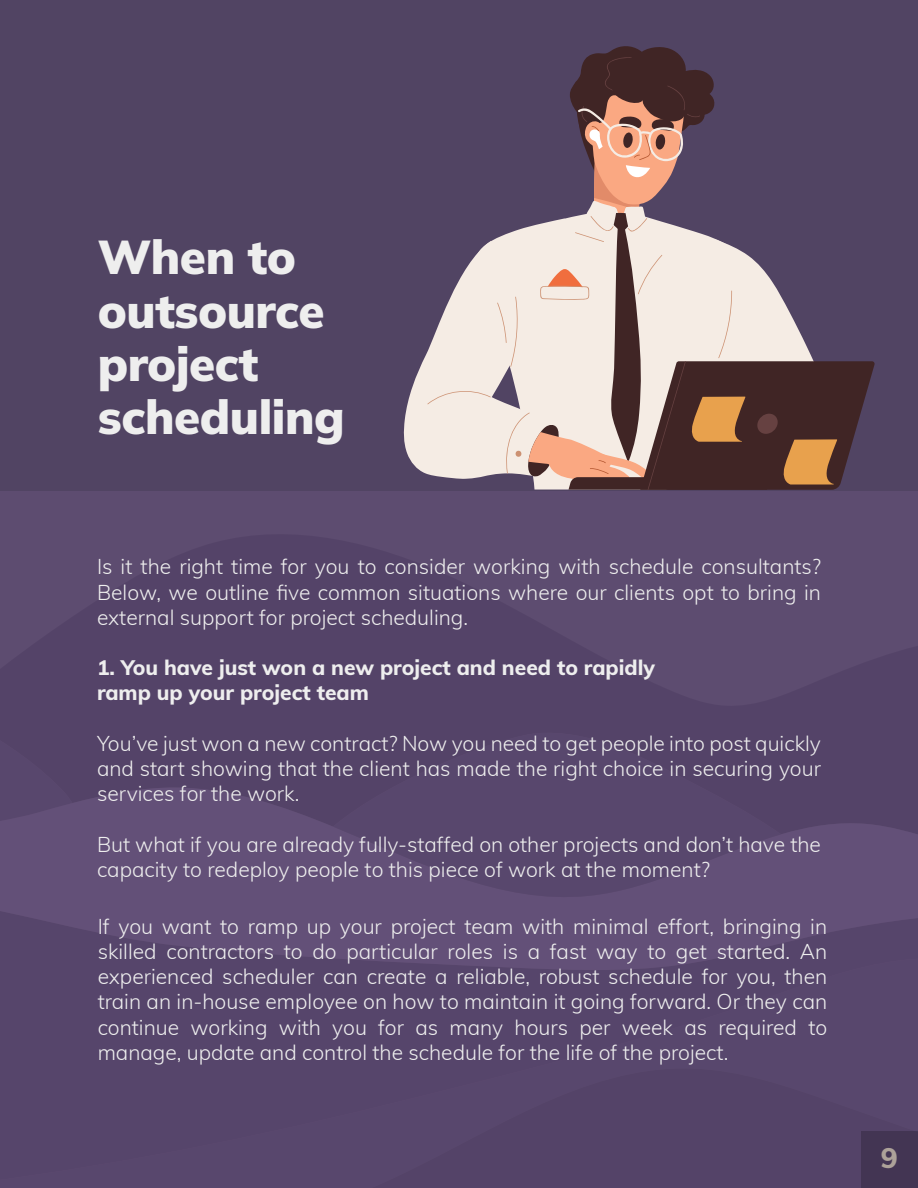
<style>
.page{position:relative;width:918px;height:1188px;background:#5d4c70}
.page>*{position:absolute;margin:0;border:0;box-sizing:border-box;transform-origin:0 0}
.t1{font:900 47.4px/53.1px "Mulish";letter-spacing:-.01em;color:#eee}
.t2{font:800 28.2px "Muli";color:#ada299}
.t3{font:300 21px/25.2px "Muli";color:#eee;text-align:justify}
.t4{font:800 21px/25.2px "Muli";color:#eee}
</style>
<div class="page">
<div style="left:0;top:0;width:918px;height:490px;background:#514463"></div>
<svg style="left:403px;top:46px;width:472px;height:444px"></svg>
<div style="left:862px;top:1132px;width:56px;height:56px;background:#433553"></div>
<h1 class="t1" style="left:98px;top:230px;width:248px">When to outsource project scheduling</h1>
<p class="t3" style="left:97px;top:553px;width:726px">Is it the right time for you to consider working with schedule consultants?<br>Below, we outline five common situations where our clients opt to bring in external support for project scheduling.</p>
<p class="t4" style="left:97px;top:654px;width:560px">1. You have just won a new project and need to rapidly ramp up your project team</p>
<p class="t3" style="left:97px;top:730px;width:725px">You’ve just won a new contract? Now you need to get people into post quickly and start showing that the client has made the right choice in securing your services for the work.</p>
<p class="t3" style="left:97px;top:831px;width:725px">But what if you are already fully-staffed on other projects and don’t have the capacity to redeploy people to this piece of work at the moment?</p>
<p class="t3" style="left:98px;top:913px;width:731px">If you want to ramp up your project team with minimal effort, bringing in skilled contractors to do particular roles is a fast way to get started. An experienced scheduler can create a reliable, robust schedule for you, then train an in-house employee on how to maintain it going forward. Or they can continue working with you for as many hours per week as required to manage, update and control the schedule for the life of the project.</p>
<h2 class="t2" style="left:881px;top:1137px;width:18px">9</h2>
</div>
